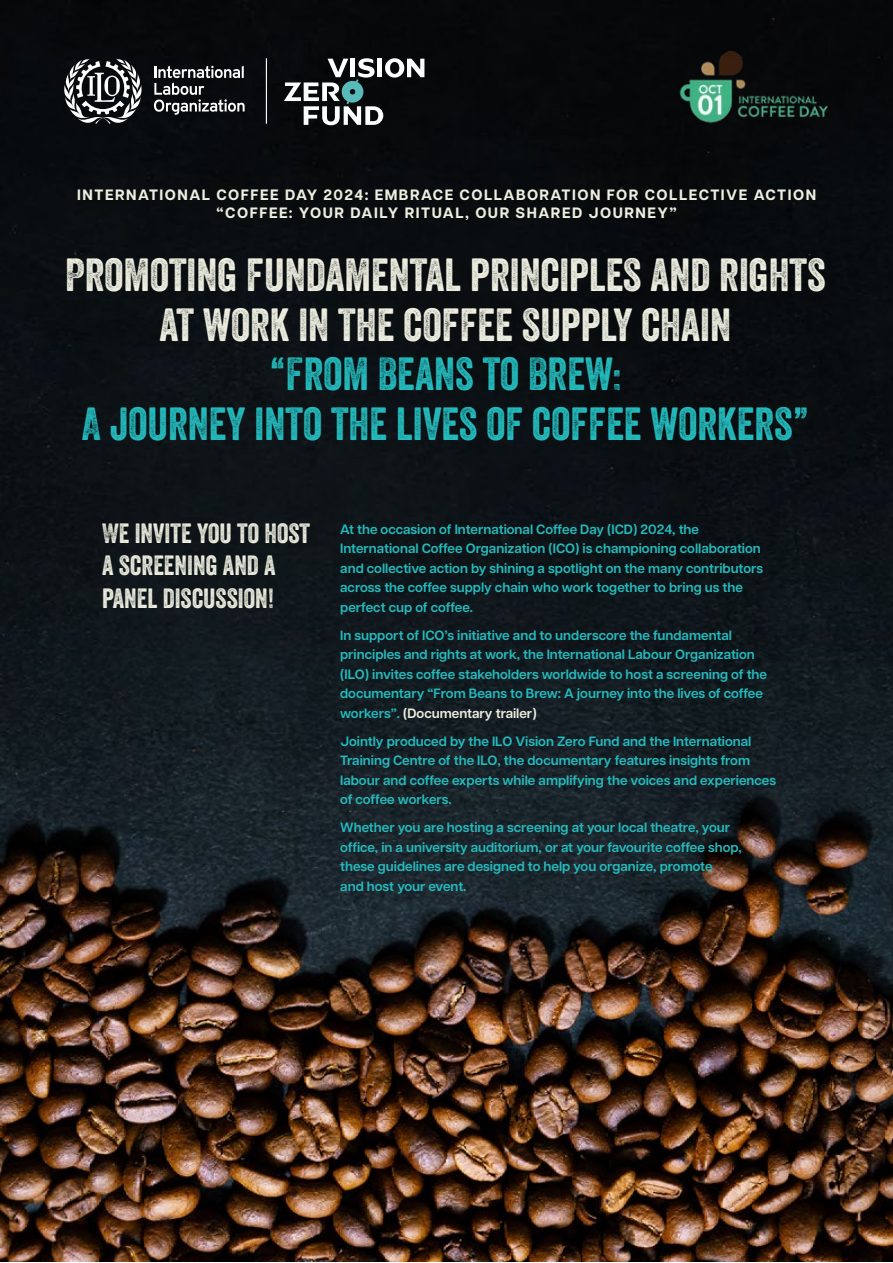
<style>
.page{position:relative;width:893px;height:1263px;background:#fff}
.page>*{position:absolute;margin:0;border:0;box-sizing:border-box;transform-origin:0 0}
.t1{font:45px/49.5px "Veneer Two";color:#edeee0;text-align:center}
.t2{font:45px/49.5px "Veneer Two";color:#24babc;text-align:center}
.t3{font:27px/32.4px "Veneer Two";color:#edeee0}
.t4{font:700 15px/18px "Articulat CF";letter-spacing:.1em;color:#edeee0;text-align:center}
.t5{font:600 13.5px/19.5px "Articulat CF";color:#24babc}
.s1{color:#edeee0}
</style>
<div class="page">
<img style="left:0;top:0;width:893px;height:1262px">
<svg style="left:154px;top:66px;width:91px;height:49px;background:#47484a"></svg>
<svg style="left:62px;top:59px;width:81px;height:65px"></svg>
<svg style="left:284px;top:58px;width:140px;height:67px"></svg>
<img style="left:676px;top:51px;width:157px;height:74px">
<hr style="left:266px;top:58px;width:1px;height:66px;background:#fff">
<p class="t4" style="left:77px;top:186px;width:740px">INTERNATIONAL COFFEE DAY 2024: EMBRACE COLLABORATION FOR COLLECTIVE ACTION “COFFEE: YOUR DAILY RITUAL, OUR SHARED JOURNEY”</p>
<h1 class="t1" style="left:65px;top:250px;width:762px">PROMOTING FUNDAMENTAL PRINCIPLES AND RIGHTS<br>AT WORK IN THE COFFEE SUPPLY CHAIN</h1>
<h1 class="t2" style="left:82px;top:349px;width:729px">“FROM BEANS TO BREW:<br>A JOURNEY INTO THE LIVES OF COFFEE WORKERS”</h1>
<h2 class="t3" style="left:102px;top:517px;width:210px">WE INVITE YOU TO HOST<br>A SCREENING AND A<br>PANEL DISCUSSION!</h2>
<p class="t5" style="left:340px;top:519px;width:424px">At the occasion of International Coffee Day (ICD) 2024, the International Coffee Organization (ICO) is championing collaboration and collective action by shining a spotlight on the many contributors across the coffee supply chain who work together to bring us the perfect cup of coffee.</p>
<p class="t5" style="left:340px;top:625px;width:428px">In support of ICO’s initiative and to underscore the fundamental principles and rights at work, the International Labour Organization (ILO) invites coffee stakeholders worldwide to host a screening of the documentary “From Beans to Brew: A journey into the lives of coffee workers”. <span class="s1">(Documentary trailer)</span></p>
<p class="t5" style="left:340px;top:731px;width:437px">Jointly produced by the ILO Vision Zero Fund and the International Training Centre of the ILO, the documentary features insights from labour and coffee experts while amplifying the voices and experiences of coffee workers.</p>
<p class="t5" style="left:340px;top:817px;width:403px">Whether you are hosting a screening at your local theatre, your office, in a university auditorium, or at your favourite coffee shop, these guidelines are designed to help you organize, promote<br>and host your event.</p>
</div>
